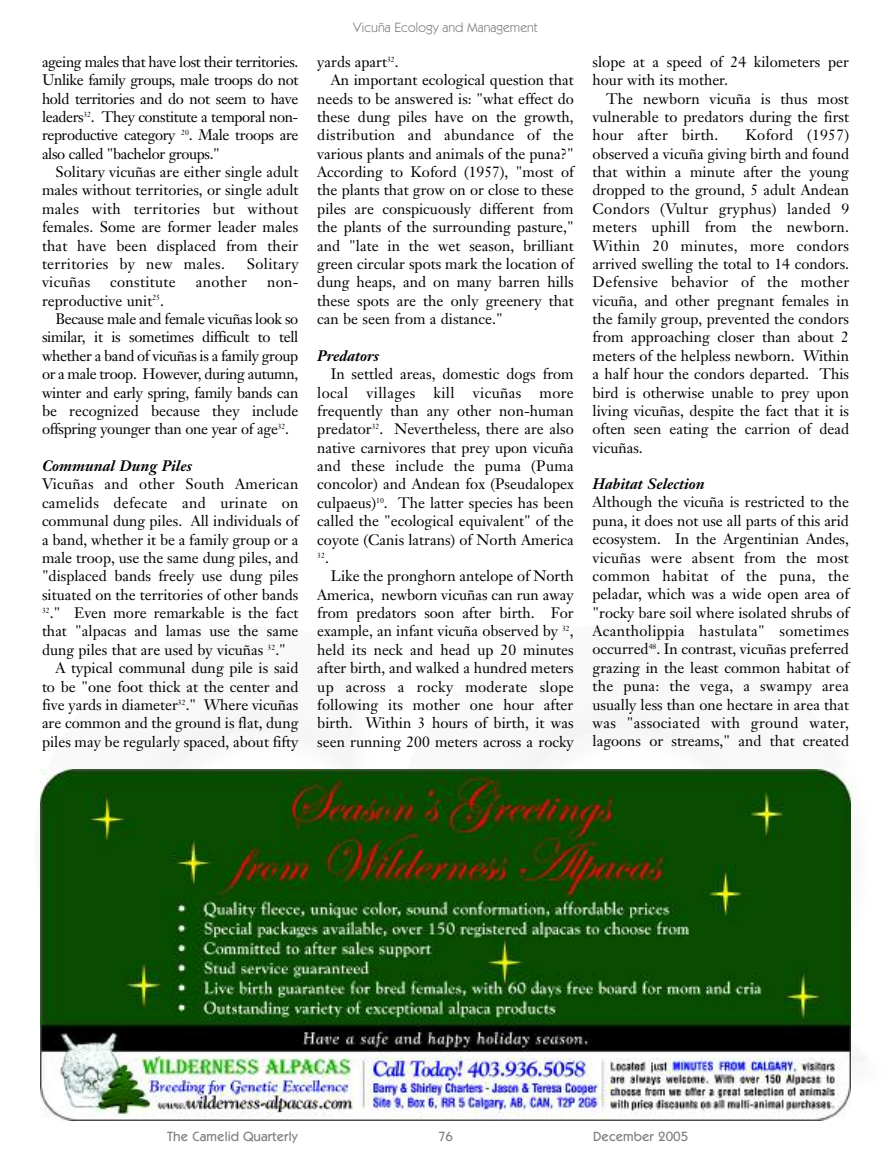
<style>
.page{position:relative;width:891px;height:1161px;background:#fff}
.page>*{position:absolute;margin:0;border:0;box-sizing:border-box;transform-origin:0 0}
.t1{font:15px/18.3px "Janson Text";color:#000;text-align:justify}
.t2{font:15px "Janson Text";letter-spacing:-.02em;color:#000}
.t3{font:15px "Janson Text";letter-spacing:.02em;color:#000}
.t4{font:italic 700 15px "Janson Text";color:#000}
.t5{font:500 13.5px "Itc Kabel";color:#808080}
.t6{font:13.5px "Itc Kabel";color:#808080}
.t7{font:7.5px "Janson Text";color:#000}
.s1{font-size:15px}
</style>
<div class="page">
<img style="left:40px;top:770px;width:810px;height:350px">
<p class="t1" style="left:42px;top:54px;width:258px">ageing males that have lost their territories.<br>Unlike family groups, male troops do not hold territories and do not seem to have leaders<sup>32</sup>. They constitute a temporal non&shy;reproductive category <sup>20</sup>. Male troops are also called "bachelor groups."</p>
<p class="t1" style="left:42px;top:164px;width:258px;text-indent:13px">Solitary vicuñas are either single adult males without territories, or single adult males with territories but without females. Some are former leader males that have been displaced from their territories by new males.</p>
<p class="t3" style="left:247px;top:258px;width:53px">Solitary</p>
<p class="t3" style="left:42px;top:276px;width:50px">vicuñas</p>
<p class="t3" style="left:110px;top:276px;width:67px">constitute</p>
<p class="t3" style="left:196px;top:276px;width:53px">another</p>
<p class="t1" style="left:267px;top:275px;width:33px">non-</p>
<p class="t1" style="left:42px;top:293px;width:124px">reproductive unit<sup>25</sup>.</p>
<p class="t2" style="left:56px;top:313px;width:244px">Because male and female vicuñas look so</p>
<p class="t2" style="left:42px;top:331px;width:258px">similar, it is sometimes difficult to tell</p>
<p class="t2" style="left:42px;top:350px;width:258px">whether a band of vicuñas is a family group</p>
<p class="t2" style="left:42px;top:368px;width:258px">or a male troop. However, during autumn,</p>
<p class="t2" style="left:42px;top:386px;width:258px">winter and early spring, family bands can</p>
<p class="t1" style="left:42px;top:403px;width:258px">be recognized because they include</p>
<p class="t2" style="left:42px;top:423px;width:249px">offspring younger than one year of age<sup>32</sup>.</p>
<p class="t4" style="left:42px;top:460px;width:152px">Communal Dung Piles</p>
<p class="t3" style="left:42px;top:478px;width:258px">Vicuñas and other South American</p>
<p class="t3" style="left:42px;top:497px;width:258px">camelids defecate and urinate on</p>
<p class="t1" style="left:42px;top:513px;width:258px">communal dung piles. All individuals of</p>
<p class="t1" style="left:42px;top:532px;width:258px">a band, whether it be a family group or a</p>
<p class="t1" style="left:42px;top:550px;width:258px">male troop, use the same dung piles, and</p>
<p class="t1" style="left:42px;top:569px;width:258px">"displaced bands freely use dung piles</p>
<p class="t1" style="left:42px;top:587px;width:258px">situated on the territories of other bands</p>
<p class="t1" style="left:42px;top:605px;width:258px"><sup>32</sup>." Even more remarkable is the fact</p>
<p class="t1" style="left:42px;top:624px;width:258px">that "alpacas and lamas use the same</p>
<p class="t1" style="left:42px;top:642px;width:245px">dung piles that are used by vicuñas <sup>32</sup>."</p>
<p class="t1" style="left:56px;top:660px;width:244px">A typical communal dung pile is said</p>
<p class="t1" style="left:42px;top:679px;width:258px">to be "one foot thick at the center and</p>
<p class="t1" style="left:42px;top:697px;width:258px">five yards in diameter<sup>32</sup>." Where vicuñas</p>
<p class="t1" style="left:42px;top:716px;width:258px">are common and the ground is flat, dung</p>
<p class="t1" style="left:42px;top:734px;width:258px">piles may be regularly spaced, about fifty</p>
<p class="t6" style="left:353px;top:22px;width:186px">Vicuña Ecology and Management</p>
<p class="t1" style="left:317px;top:54px;width:83px">yards apart<sup>32</sup>.</p>
<p class="t1" style="left:331px;top:72px;width:244px">An important ecological question that</p>
<p class="t1" style="left:317px;top:91px;width:258px">needs to be answered is: "what effect do</p>
<p class="t1" style="left:317px;top:109px;width:258px">these dung piles have on the growth,</p>
<p class="t3" style="left:317px;top:129px;width:258px">distribution and abundance of the</p>
<p class="t1" style="left:317px;top:146px;width:258px">various plants and animals of the puna?"</p>
<p class="t1" style="left:317px;top:164px;width:258px">According to Koford (1957), "most of</p>
<p class="t1" style="left:317px;top:183px;width:258px">the plants that grow on or close to these</p>
<p class="t1" style="left:317px;top:201px;width:258px">piles are conspicuously different from</p>
<p class="t1" style="left:317px;top:219px;width:258px">the plants of the surrounding pasture,"</p>
<p class="t1" style="left:317px;top:238px;width:258px">and "late in the wet season, brilliant</p>
<p class="t1" style="left:317px;top:256px;width:258px">green circular spots mark the location of</p>
<p class="t1" style="left:317px;top:275px;width:258px">dung heaps, and on many barren hills</p>
<p class="t1" style="left:317px;top:293px;width:258px">these spots are the only greenery that</p>
<p class="t1" style="left:317px;top:311px;width:187px">can be seen from a distance."</p>
<p class="t4" style="left:317px;top:350px;width:63px">Predators</p>
<p class="t1" style="left:317px;top:366px;width:258px;text-indent:14px">In settled areas, domestic dogs from local villages kill vicuñas more frequently than any other non-human predator<sup>32</sup>. Nevertheless, there are also native carnivores that prey upon vicuña and these include the puma (Puma concolor) and Andean fox (Pseudalopex culpaeus)<sup>10</sup>. The latter species has been called the "ecological equivalent" of the coyote (Canis latrans) of North America</p>
<p class="t7" style="left:317px;top:552px;width:13px">32<span class="s1">.</span></p>
<p class="t1" style="left:317px;top:569px;width:258px;text-indent:14px">Like the pronghorn antelope of North America, newborn vicuñas can run away from predators soon after birth. For example, an infant vicuña observed by <sup>32</sup>, held its neck and head up 20 minutes after birth, and walked a hundred meters up across a rocky moderate slope following its mother one hour after birth. Within 3 hours of birth, it was seen running 200 meters across a rocky</p>
<p class="t1" style="left:593px;top:54px;width:258px">slope at a speed of 24 kilometers per hour with its mother.</p>
<p class="t1" style="left:593px;top:91px;width:258px;text-indent:14px">The newborn vicuña is thus most vulnerable to predators during the first hour after birth.</p>
<p class="t1" style="left:593px;top:128px;width:258px;text-indent:153px">Koford (1957) observed a vicuña giving birth and found that within a minute after the young dropped to the ground, 5 adult Andean Condors (Vultur gryphus) landed 9 meters uphill from the newborn.<br>Within 20 minutes, more condors arrived swelling the total to 14 condors.<br>Defensive behavior of the mother vicuña, and other pregnant females in the family group, prevented the condors from approaching closer than about 2 meters of the helpless newborn. Within a half hour the condors departed. This bird is otherwise unable to prey upon living vicuñas, despite the fact that it is often seen eating the carrion of dead vicuñas.</p>
<p class="t4" style="left:593px;top:478px;width:114px">Habitat Selection</p>
<p class="t1" style="left:593px;top:495px;width:258px">Although the vicuña is restricted to the puna, it does not use all parts of this arid ecosystem. In the Argentinian Andes, vicuñas were absent from the most common habitat of the puna, the peladar, which was a wide open area of "rocky bare soil where isolated shrubs of Acantholippia hastulata" sometimes occurred<sup>48</sup>. In contrast, vicuñas preferred grazing in the least common habitat of the puna: the vega, a swampy area usually less than one hectare in area that was "associated with ground water, lagoons or streams," and that created</p>
<p class="t5" style="left:167px;top:1131px;width:132px">The Camelid Quarterly</p>
<p class="t5" style="left:438px;top:1131px;width:17px">76</p>
<p class="t5" style="left:593px;top:1131px;width:96px">December 2005</p>
</div>
